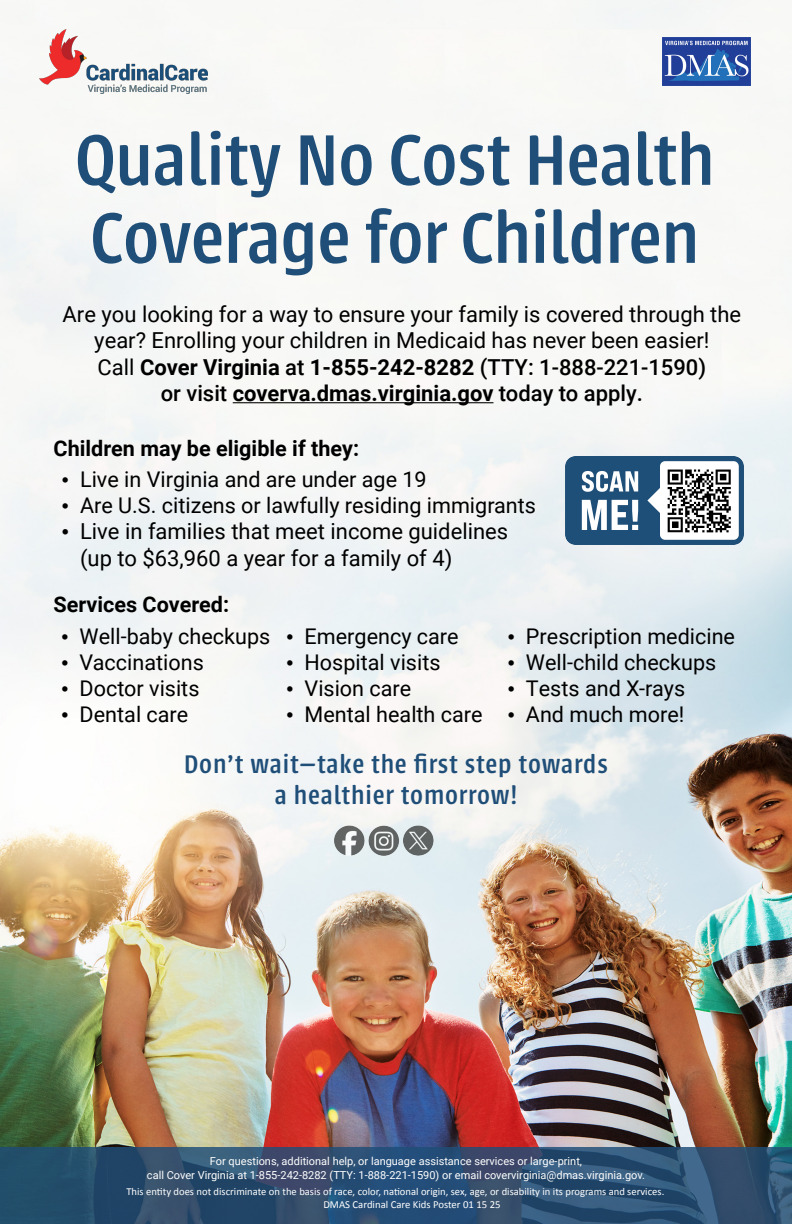
<style>
.page{position:relative;width:792px;height:1224px;background:#fff}
.page>*{position:absolute;margin:0;border:0;box-sizing:border-box;transform-origin:0 0}
.t1{font:500 78.8px/78px "Urbana";letter-spacing:-.005em;color:#1f4e78}
.t2{font:500 28.1px/31.5px "Urbana";letter-spacing:.03em;color:#1f4e78;text-align:center}
.t3{font:22px/26.4px "Roboto";color:#000;text-align:center}
.t4{font:21.6px "Roboto";color:#000}
.t5{font:700 21.6px "Roboto";color:#000}
.t6{font:11px/14.5px "Roboto";color:#fff;text-align:center}
.t7{font:10.7px "Calibri";color:#fff}
.t8{font:10.6px "Calibri";color:#fff}
.s1{font-weight:700}
.s2{font-weight:500}
.s3{font-family:"Times New Roman"}
</style>
<div class="page">
<img style="left:0;top:0;width:792px;height:1148px">
<hr style="left:233px;top:402px;width:260px;height:1px;background:#000">
<img style="left:662px;top:38px;width:89px;height:48px">
<img style="left:39px;top:30px;width:168px;height:64px">
<svg style="left:0;top:1148px;width:792px;height:76px;background:#2c4e70"></svg>
<img style="left:565px;top:456px;width:178px;height:89px">
<img style="left:665px;top:466px;width:68px;height:69px">
<img style="left:329px;top:811px;width:110px;height:56px">
<h1 class="t1" style="left:75px;top:122px;width:641px">Quality No Cost Health<br>Coverage for Children</h1>
<p class="t3" style="left:63px;top:300px;width:680px">Are you looking for a way to ensure your family is covered through the year? Enrolling your children in Medicaid has never been easier!<br>Call <span class="s1">Cover Virginia</span> <span class="s2">at</span> <span class="s1">1-855-242-8282</span> <span class="s2">(TTY: 1-888-221-1590)<br>or visit</span> <span class="s1">coverva.dmas.virginia.gov</span> <span class="s2">today to apply.</span></p>
<p class="t5" style="left:54px;top:433px;width:307px">Children may be eligible if they:</p>
<p class="t4" style="left:62px;top:464px;width:367px"><span class="s3">•</span> Live in Virginia and are under age 19</p>
<p class="t4" style="left:62px;top:490px;width:476px"><span class="s3">•</span> Are U.S. citizens or lawfully residing immigrants</p>
<p class="t3" style="left:80px;top:518px;width:430px;text-align:left;text-indent:-19px"><span class="s3">•</span> Live in families that meet income guidelines (up to $63,960 a year for a family of 4)</p>
<p class="t5" style="left:54px;top:589px;width:177px">Services Covered:</p>
<p class="t4" style="left:61px;top:622px;width:211px"><span class="s3">•</span> Well-baby checkups</p>
<p class="t4" style="left:61px;top:647px;width:144px"><span class="s3">•</span> Vaccinations</p>
<p class="t4" style="left:61px;top:673px;width:140px"><span class="s3">•</span> Doctor visits</p>
<p class="t4" style="left:61px;top:699px;width:129px"><span class="s3">•</span> Dental care</p>
<p class="t4" style="left:286px;top:622px;width:174px"><span class="s3">•</span> Emergency care</p>
<p class="t4" style="left:286px;top:647px;width:156px"><span class="s3">•</span> Hospital visits</p>
<p class="t4" style="left:286px;top:673px;width:127px"><span class="s3">•</span> Vision care</p>
<p class="t4" style="left:286px;top:699px;width:198px"><span class="s3">•</span> Mental health care</p>
<p class="t4" style="left:508px;top:622px;width:229px"><span class="s3">•</span> Prescription medicine</p>
<p class="t4" style="left:508px;top:647px;width:210px"><span class="s3">•</span> Well-child checkups</p>
<p class="t4" style="left:508px;top:673px;width:179px"><span class="s3">•</span> Tests and X-rays</p>
<p class="t4" style="left:508px;top:699px;width:178px"><span class="s3">•</span> And much more!</p>
<p class="t2" style="left:184px;top:748px;width:425px">Don't wait—take the first step towards a healthier tomorrow!</p>
<p class="t6" style="left:147px;top:1153px;width:500px">For questions, additional help, or language assistance services or large-print,<br>call Cover Virginia at 1-855-242-8282 (TTY: 1-888-221-1590) or email covervirginia@dmas.virginia.gov.</p>
<p class="t8" style="left:126px;top:1184px;width:539px">This entity does not discriminate on the basis of race, color, national origin, sex, age, or disability in its programs and services.</p>
<p class="t7" style="left:323px;top:1197px;width:179px">DMAS Cardinal Care Kids Poster 01 15 25</p>
</div>
